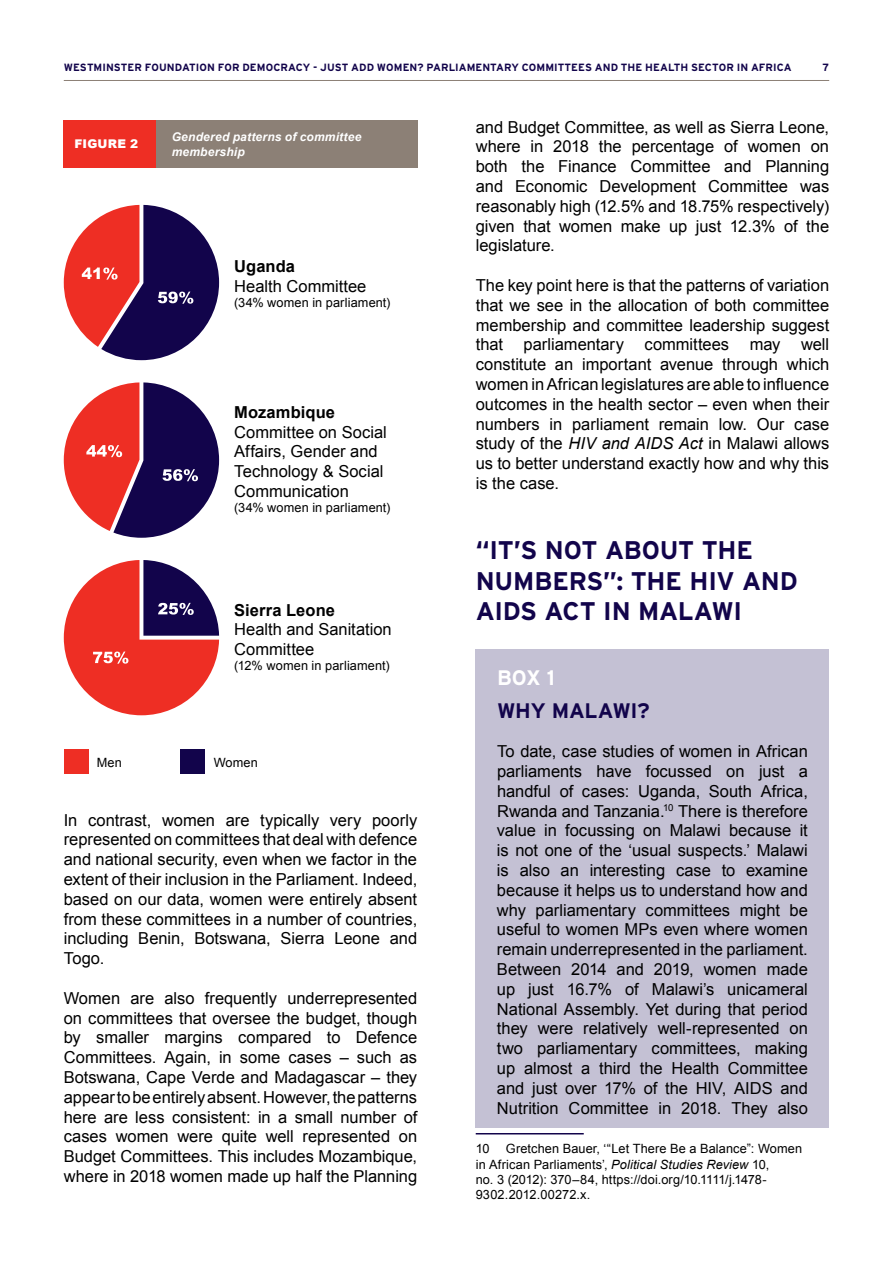
<style>
.page{position:relative;width:893px;height:1263px;background:#fff}
.page>*{position:absolute;margin:0;border:0;box-sizing:border-box;transform-origin:0 0}
.t1{font:700 25.5px/30.6px "Interstate";letter-spacing:-.005em;color:#12044b}
.t2{font:700 21px "Interstate";color:#12044b}
.t3{font:700 21px "Interstate";color:#fff}
.t4{font:16.5px/19.8px "Arial";color:#000;text-align:justify}
.t5{font:700 16.5px "Arial";letter-spacing:.005em;color:#000}
.t6{font:12.75px/15.3px "Arial";letter-spacing:.01em;color:#000}
.t7{font:italic 700 12px/14.4px "Arial";letter-spacing:.02em;color:#fff}
.t8{font:900 12px "Arial";letter-spacing:.015em;color:#fff}
.t9{font:700 10.5px "Interstate";letter-spacing:.005em;color:#12044b}
.s1{font-style:italic}
</style>
<div class="page">
<hr style="left:64px;top:80px;width:765px;height:1px;background:#8c8076">
<div style="left:476px;top:649px;width:353px;height:478px;background:#c4c1d4"></div>
<hr style="left:476px;top:1133px;width:108px;height:1px;background:#12044b">
<svg style="left:64px;top:205px;width:155px;height:155px"></svg>
<svg style="left:64px;top:382px;width:155px;height:156px"></svg>
<svg style="left:64px;top:560px;width:155px;height:155px"></svg>
<div style="left:64px;top:750px;width:24px;height:24px;background:#ee2e24"></div>
<div style="left:181px;top:750px;width:24px;height:24px;background:#12044b"></div>
<div style="left:64px;top:120px;width:92px;height:48px;background:#ee2e24"></div>
<div style="left:156px;top:120px;width:261px;height:48px;background:#8c8076"></div>
<p class="t9" style="left:64px;top:62px;width:721px">WESTMINSTER FOUNDATION FOR DEMOCRACY - JUST ADD WOMEN? PARLIAMENTARY COMMITTEES AND THE H EALTH SECTOR IN AFRICA</p>
<p class="t9" style="left:823px;top:62px;width:8px">7</p>
<p class="t8" style="left:74px;top:135px;width:65px">FIGURE 2</p>
<p class="t7" style="left:172px;top:130px;width:191px">Gendered patterns of committee membership</p>
<p class="t5" style="left:234px;top:255px;width:62px">Uganda</p>
<p class="t4" style="left:234px;top:276px;width:134px">Health Committee</p>
<p class="t6" style="left:234px;top:295px;width:158px">(34% women in parliament)</p>
<p class="t5" style="left:234px;top:401px;width:102px">Mozambique</p>
<p class="t4" style="left:234px;top:422px;width:154px;text-align:left">Committee on Social<br>Affairs, Gender and<br>Technology &amp; Social<br>Communication</p>
<p class="t6" style="left:234px;top:500px;width:158px">(34% women in parliament)</p>
<p class="t5" style="left:234px;top:599px;width:102px">Sierra Leone</p>
<p class="t4" style="left:234px;top:620px;width:159px">Health and Sanitation<br>Committee</p>
<p class="t6" style="left:234px;top:658px;width:157px">(12% women in parliament)</p>
<p class="t6" style="left:97px;top:755px;width:27px">Men</p>
<p class="t6" style="left:214px;top:755px;width:46px">Women</p>
<p class="t4" style="left:64px;top:810px;width:355px">In contrast, women are typically very poorly represented on committees that deal with defence and national security, even when we factor in the extent of their inclusion in the Parliament. Indeed, based on our data, women were entirely absent from these committees in a number of countries, including Benin, Botswana, Sierra Leone and Togo.</p>
<p class="t4" style="left:64px;top:988px;width:355px">Women are also frequently underrepresented on committees that oversee the budget, though by smaller margins compared to Defence Committees. Again, in some cases – such as Botswana, Cape Verde and M adagascar – they appear to be entirely absent. However, the patterns here are less consistent: in a small number of cases women were quite well represented on Budget Committees. This includes Mozambique, where in 2018 women made up half the Planning</p>
<p class="t4" style="left:476px;top:117px;width:355px">and Budget Committee, as well as Sierra Leone, where in 2018 the percentage of women on both the Finance Committee and Planning and Economic Development Committee was reasonably high (12.5% and 18.75% respectively) given that women make up just 12.3% of the legislature.</p>
<p class="t4" style="left:476px;top:275px;width:355px">The key point here is that the patterns of variation that we see in the allocation of both committee membership and committee leadership suggest that parliamentary committees may well constitute an important avenue through which women in African legislatures are able to influence outcomes in the health sector – even when their numbers in parliament remain low. Our case study of the <span class="s1">HIV and AIDS Act</span> in Malawi allows us to better understand exactly how and why this is the case.</p>
<h1 class="t1" style="left:476px;top:535px;width:324px">“IT’S NOT ABOUT THE<br>NUMBERS”: THE HIV AND<br>AIDS ACT IN MALAWI</h1>
<p class="t3" style="left:497px;top:666px;width:59px">BOX 1</p>
<p class="t2" style="left:497px;top:698px;width:154px">WHY MALAWI?</p>
<p class="t4" style="left:497px;top:742px;width:312px">To date, case studies of women in African parliaments have focussed on just a handful of cases: Uganda, South Africa, Rwanda and Tanzania.<sup>10</sup> There is therefore value in focussing on Malawi because it is not one of the ‘usual suspects.’ Malawi is also an interesting case to examine because it helps us to understand how and why parliamentary committees might be useful to women MPs even where women remain underrepresented in the parliament.<br>Between 2014 and 2019, women made up just 16.7% of Malawi’s unicameral N ational Assembly. Yet during that period they were relatively well-represented on two parliamentary committees, making up almost a third the Health Committee and just over 17% of the HIV, AIDS and N utrition Committee in 2018. They also</p>
<p class="t6" style="left:476px;top:1141px;width:328px;text-indent:30px">Gretchen Bauer, ‘“Let There Be a Balance”: Women in African Parliaments’, <span class="s1">Political Studies Review</span> 10,<br>no. 3 (2012): 370–84, https://doi.org/10.1111/j.1478- 9302.2012.00272.x.</p>
<p class="t6" style="left:476px;top:1141px;width:15px">10</p>
</div>
